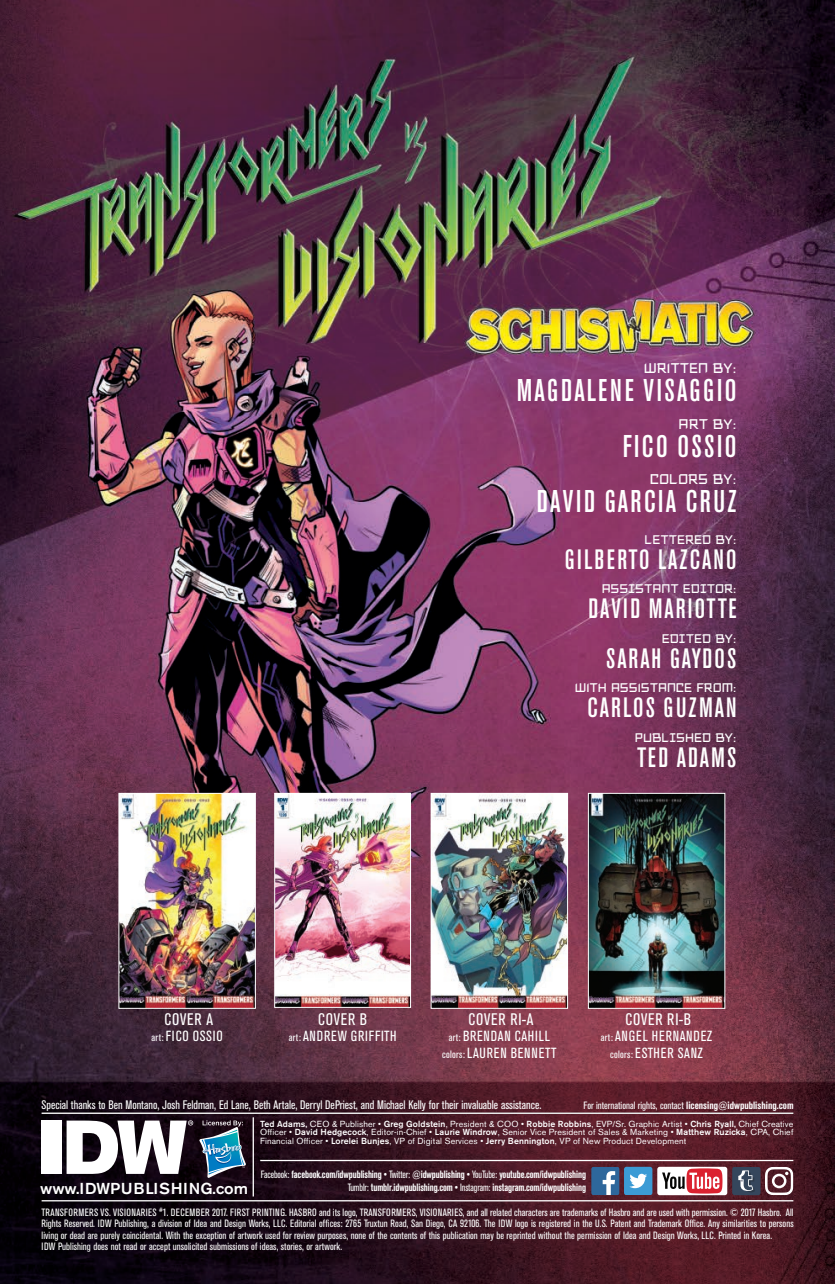
<style>
.page{position:relative;width:835px;height:1284px;background:#fff}
.page>*{position:absolute;margin:0;border:0;box-sizing:border-box;transform-origin:0 0}
.t1{font:500 condensed 31.15px "Akzidenz Grotesk BE";letter-spacing:.08em;color:#fff}
.t2{font:500 condensed 27.82px "Akzidenz Grotesk BE";letter-spacing:.07em;color:#fff}
.t3{font:condensed 16.62px "Akzidenz Grotesk BE";letter-spacing:.045em;color:#fff}
.t4{font:500 15.75px "Akzidenz Grotesk BE";letter-spacing:.02em;color:#fff;scale:1.04 1}
.t5{font:condensed 14.53px/16.6px "Akzidenz Grotesk BE";letter-spacing:.045em;color:#fff;text-align:center}
.t6{font:condensed 12.25px "Akzidenz Grotesk BE";color:#fff}
.t7{font:12.25px "CC Resistance Is Futile";color:#fff}
.t8{font:11.03px "CC Resistance Is Futile";color:#fff}
.t9{font:condensed 10.5px/11.4px "Akzidenz Grotesk BE";letter-spacing:.005em;color:#fff}
.t10{font:700 condensed 10.5px/12.2px "Akzidenz Grotesk BE";letter-spacing:-.01em;color:#fff;text-align:right;scale:.92 1}
.t11{font:8.75px/8.8px "Akzidenz Grotesk BE";letter-spacing:.015em;color:#fff;text-align:justify}
.s1{font-size:10.5px}
.s2{font-weight:700}
.s3{font-weight:500}
.s4{font-weight:400}
</style>
<div class="page">
<img style="left:0;top:0;width:835px;height:1284px">
<hr style="left:42px;top:1200px;width:751px;height:1px;background:#fff">
<div style="left:42px;top:1120px;width:20px;height:54px;background:#fff"></div>
<svg style="left:67px;top:1120px;width:126px;height:54px"></svg>
<hr style="left:42px;top:1112px;width:751px;height:2px;background:#fff">
<hr style="left:260px;top:1159px;width:533px;height:2px;background:#fff">
<svg style="left:199px;top:1120px;width:47px;height:58px;background:#3e637b"></svg>
<hr style="left:253px;top:1117px;width:1px;height:79px;background:#fff">
<div style="left:624px;top:1166px;width:28px;height:29px;background:#3c9bd5;border-radius:3px"></div>
<svg style="left:629px;top:1173px;width:18px;height:15px"></svg>
<div style="left:591px;top:1166px;width:28px;height:29px;background:#2e679b;border-radius:2px"></div>
<svg style="left:602px;top:1171px;width:13px;height:24px"></svg>
<div style="left:657px;top:1166px;width:70px;height:29px;background:#fff;border-radius:3px"></div>
<svg style="left:662px;top:1168px;width:60px;height:25px"></svg>
<svg style="left:765px;top:1166px;width:28px;height:29px"></svg>
<div style="left:732px;top:1166px;width:28px;height:29px;background:#35465c;border-radius:3px"></div>
<svg style="left:738px;top:1170px;width:17px;height:22px"></svg>
<img style="left:120px;top:795px;width:134px;height:211px">
<div style="left:118px;top:793px;width:138px;height:215px;border:1px solid #fff"></div>
<img style="left:276px;top:795px;width:133px;height:210px">
<div style="left:274px;top:793px;width:137px;height:214px;border:1px solid #fff"></div>
<img style="left:590px;top:795px;width:133px;height:211px">
<div style="left:588px;top:793px;width:137px;height:215px;border:1px solid #fff"></div>
<img style="left:433px;top:795px;width:133px;height:211px">
<div style="left:431px;top:793px;width:137px;height:215px;border:1px solid #fff"></div>
<p class="t7" style="left:644px;top:363px;width:94px">WRITTEN BY:</p>
<h1 class="t1" style="left:517px;top:379px;width:221px">MAGDALENE VISAGGIO</h1>
<p class="t7" style="left:678px;top:418px;width:59px">ART BY:</p>
<h1 class="t1" style="left:623px;top:435px;width:115px">FICO OSSIO</h1>
<p class="t7" style="left:650px;top:474px;width:88px">COLORS BY:</p>
<h1 class="t1" style="left:537px;top:490px;width:201px">DAVID GARCIA CRUZ</h1>
<p class="t8" style="left:644px;top:534px;width:93px">LETTERED BY:</p>
<h2 class="t2" style="left:565px;top:549px;width:173px">GILBERTO LAZCANO</h2>
<p class="t8" style="left:602px;top:584px;width:136px">ASSISTANT EDITOR:</p>
<h2 class="t2" style="left:588px;top:598px;width:150px">DAVID MARIOTTE</h2>
<p class="t8" style="left:662px;top:633px;width:76px">EDITED BY:</p>
<h2 class="t2" style="left:606px;top:648px;width:132px">SARAH GAYDOS</h2>
<p class="t8" style="left:575px;top:683px;width:163px">WITH ASSISTANCE FROM:</p>
<h2 class="t2" style="left:587px;top:697px;width:151px">CARLOS GUZMAN</h2>
<p class="t8" style="left:635px;top:732px;width:103px">PUBLISHED BY:</p>
<h2 class="t2" style="left:637px;top:747px;width:101px">TED ADAMS</h2>
<h3 class="t3" style="left:164px;top:1013px;width:50px">COVER A</h3>
<h3 class="t5" style="left:151px;top:1029px;width:73px"><span class="s1">art:</span> FICO OSSIO</h3>
<h3 class="t3" style="left:318px;top:1013px;width:51px">COVER B</h3>
<h3 class="t5" style="left:289px;top:1029px;width:109px"><span class="s1">art:</span> ANDREW GRIFFITH</h3>
<h3 class="t3" style="left:468px;top:1013px;width:66px">COVER RI-A</h3>
<h3 class="t5" style="left:442px;top:1029px;width:116px"><span class="s1">art:</span> BRENDAN CAHILL <span class="s1">colors:</span> LAUREN BENNETT</h3>
<h3 class="t3" style="left:625px;top:1013px;width:67px">COVER RI-B</h3>
<h3 class="t5" style="left:601px;top:1029px;width:113px"><span class="s1">art:</span> ANGEL HERNANDEZ <span class="s1">colors:</span> ESTHER SANZ</h3>
<p class="t6" style="left:42px;top:1100px;width:501px">Special thanks to Ben Montano, Josh Feldman, Ed Lane, Beth Artale, Derryl DePriest, and Michael Kelly for their invaluable assistance.</p>
<p class="t9" style="left:583px;top:1100px;width:211px">For international rights, contact <span class="s2">licensing@idwpublishing.com</span></p>
<p class="t11" style="left:260px;top:1120px;width:535px"><span class="s3">Ted Adams,</span> CEO &amp; Publisher • <span class="s3">Greg Goldstein</span>, President &amp; COO • <span class="s3">Robbie Robbins</span>, EVP/Sr. Graphic Artist • <span class="s3">Chris Ryall,</span> Chief Creative Officer • <span class="s3">David Hedgecock</span>, Editor-in-Chief • <span class="s3">Laurie Windrow</span>, Senior Vice President of Sales &amp; Marketing • <span class="s3">Matthew Ruzicka</span>, CPA, Chief Financial Officer • <span class="s3">Lorelei Bunjes</span>, VP of Digital Services • <span class="s3">Jerry Bennington</span>, VP of New Product Development</p>
<h3 class="t4" style="left:40px;top:1183px;width:201px">www.IDWPUBLISHING.com</h3>
<p class="t10" style="left:261px;top:1169px;width:355px"><span class="s4">Facebook:</span> facebook.com/idwpublishing <span class="s4">• Twitter:</span> @idwpublishing <span class="s4">• YouTube:</span> youtube.com/idwpublishing<br><span class="s4">Tumblr:</span> tumblr.idwpublishing.com <span class="s4">• Instagram:</span> instagram.com/idwpublishing</p>
<p class="t9" style="left:42px;top:1207px;width:753px">TRANSFORMERS VS. VISIONARIES <sup>#</sup>1. DECEMBER 2017. FIRST PRINTING. HASBRO and its logo, TRANSFORMERS, VISIONARIES, and all related characters are trademarks of Hasbro and are used with permission. © 2017 Hasbro. All Rights Reserved. IDW Publishing, a division of Idea and Design Works, LLC. Editorial offices: 2765 Truxtun Road, San Diego, CA 92106. The IDW logo is registered in the U.S. Patent and Trademark Office. Any similarities to persons living or dead are purely coincidental. With the exception of artwork used for review purposes, none of the contents of this publication may be reprinted without the permission of Idea and Design Works, LLC. Printed in Korea.<br>IDW Publishing does not read or accept unsolicited submissions of ideas, stories, or artwork.</p>
</div>
